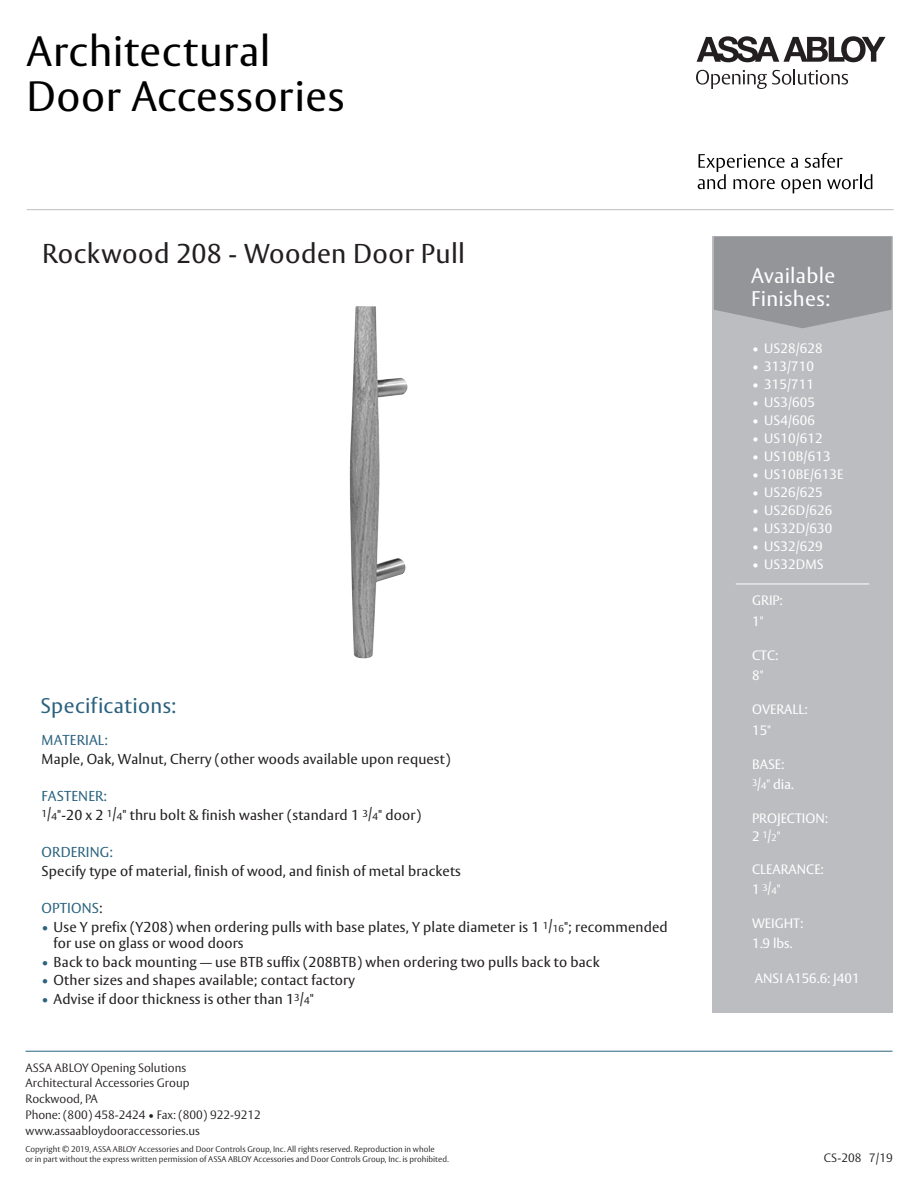
<style>
.page{position:relative;width:918px;height:1188px;background:#fff}
.page>*{position:absolute;margin:0;border:0;box-sizing:border-box;transform-origin:0 0}
.t1{font:42px/45.8px "ASSA Vesta";letter-spacing:.015em;color:#000}
.t2{font:27px "ASSA Vesta";letter-spacing:.015em;color:#231f20}
.t3{font:21px/22.5px "ASSA Vesta";letter-spacing:.015em;color:#fff}
.t4{font:21px "ASSA Vesta";letter-spacing:.015em;color:#2b627f}
.t5{font:14.25px/16.5px "ASSA Vesta";letter-spacing:.01em;color:#231f20}
.t6{font:14.25px "ASSA Vesta";letter-spacing:.01em;color:#2b627f}
.t7{font:13.5px/18px "ASSA Vesta";letter-spacing:.01em;color:#fff}
.t8{font:300 12px "ASSA Vesta";color:#231f20}
.t9{font:300 8.25px/9.8px "ASSA Vesta";color:#231f20}
.s1{font-size:10.05px}
.s2{color:#231f20}
.s3{color:#2b627f}
.s4{font-size:9.45px}
</style>
<div class="page">
<div style="left:713px;top:237px;width:180px;height:776px;background:#bcbdc0"></div>
<svg style="left:714px;top:237px;width:178px;height:91px;background:#97989b"></svg>
<hr style="left:26px;top:1051px;width:866px;height:1px;background:#2b627f">
<hr style="left:736px;top:584px;width:133px;height:1px;background:#fff">
<img style="left:350px;top:306px;width:58px;height:352px">
<hr style="left:27px;top:209px;width:867px;height:1px;background:#bcbdc0">
<svg style="left:697px;top:36px;width:189px;height:26px"></svg>
<svg style="left:696px;top:69px;width:152px;height:20px"></svg>
<svg style="left:698px;top:153px;width:174px;height:40px"></svg>
<p class="t1" style="left:27px;top:30px;width:319px">Architectural<br>Door Accessories</p>
<p class="t2" style="left:42px;top:237px;width:425px">Rockwood 208 - Wooden Door Pull</p>
<p class="t4" style="left:41px;top:693px;width:137px">Specifications:</p>
<p class="t6" style="left:42px;top:731px;width:68px">MATERIAL:</p>
<p class="t5" style="left:42px;top:751px;width:410px">Maple, Oak, Walnut, Cherry (other woods available upon request)</p>
<p class="t6" style="left:42px;top:787px;width:67px">FASTENER:</p>
<p class="t5" style="left:42px;top:807px;width:381px"><sup>1</sup>/<span class="s1">4</span>"-20 x 2 <sup>1</sup>/<span class="s1">4</span>" thru bolt &amp; finish washer (standard 1 <sup>3</sup>/<span class="s1">4</span>" door)</p>
<p class="t6" style="left:42px;top:843px;width:73px">ORDERING:</p>
<p class="t5" style="left:42px;top:863px;width:421px">Specify type of material, finish of wood, and finish of metal brackets</p>
<p class="t6" style="left:42px;top:899px;width:62px">OPTIONS<span class="s2">:</span></p>
<p class="t5" style="left:54px;top:919px;width:616px;text-indent:-12px"><span class="s3">•</span> Use Y prefix (Y208) when ordering pulls with base plates, Y plate diameter is 1 <sup>1</sup>/<span class="s1">16</span>"; recommended for use on glass or wood doors</p>
<p class="t5" style="left:42px;top:954px;width:559px"><span class="s3">•</span> Back to back mounting — use BTB suffix (208BTB) when ordering two pulls back to back</p>
<p class="t5" style="left:42px;top:973px;width:315px"><span class="s3">•</span> Other sizes and shapes available; contact factory</p>
<p class="t5" style="left:42px;top:991px;width:274px"><span class="s3">•</span> Advise if door thickness is other than 1<sup>3</sup>/<span class="s1">4</span>"</p>
<p class="t8" style="left:26px;top:1060px;width:162px">ASSA ABLOY Opening Solutions</p>
<p class="t8" style="left:26px;top:1076px;width:166px">Architectural Accessories Group</p>
<p class="t8" style="left:26px;top:1092px;width:74px">Rockwood, PA</p>
<p class="t8" style="left:26px;top:1107px;width:237px">Phone: (800) 458-2424 • Fax: (800) 922-9212</p>
<p class="t8" style="left:26px;top:1123px;width:176px">www.assaabloydooraccessories.us</p>
<p class="t9" style="left:26px;top:1144px;width:425px">Copyright © 2019, ASSA ABLOY Accessories and Door Controls Group, Inc. All rights reserved. Reproduction in whole<br>or in part without the express written permission of ASSA ABLOY Accessories and Door Controls Group, Inc. is prohibited.</p>
<p class="t3" style="left:751px;top:265px;width:86px">Available<br>Finishes:</p>
<p class="t7" style="left:752px;top:340px;width:72px">• US28/628</p>
<p class="t7" style="left:752px;top:358px;width:64px">• 313/710</p>
<p class="t7" style="left:752px;top:376px;width:64px">• 315/711</p>
<p class="t7" style="left:752px;top:394px;width:64px">• US3/605</p>
<p class="t7" style="left:752px;top:412px;width:64px">• US4/606</p>
<p class="t7" style="left:752px;top:430px;width:72px">• US10/612</p>
<p class="t7" style="left:752px;top:448px;width:80px">• US10B/613</p>
<p class="t7" style="left:752px;top:466px;width:93px">• US10BE/613E</p>
<p class="t7" style="left:752px;top:484px;width:72px">• US26/625</p>
<p class="t7" style="left:752px;top:502px;width:82px">• US26D/626</p>
<p class="t7" style="left:752px;top:520px;width:82px">• US32D/630</p>
<p class="t7" style="left:752px;top:538px;width:72px">• US32/629</p>
<p class="t7" style="left:752px;top:556px;width:73px">• US32DMS</p>
<p class="t7" style="left:752px;top:592px;width:32px">GRIP:</p>
<p class="t7" style="left:752px;top:612px;width:13px">1"</p>
<p class="t7" style="left:752px;top:647px;width:28px">CTC:</p>
<p class="t7" style="left:752px;top:667px;width:13px">8"</p>
<p class="t7" style="left:752px;top:701px;width:57px">OVERALL:</p>
<p class="t7" style="left:752px;top:721px;width:20px">15"</p>
<p class="t7" style="left:752px;top:756px;width:34px">BASE:</p>
<p class="t7" style="left:752px;top:776px;width:43px"><sup>3</sup>/<span class="s4">4</span>" dia.</p>
<p class="t7" style="left:752px;top:810px;width:77px">PROJECTION:<br>2 <sup>1</sup>/<span class="s4">2</span>"</p>
<p class="t7" style="left:752px;top:860px;width:73px">CLEARANCE:</p>
<p class="t7" style="left:752px;top:881px;width:30px">1 <sup>3</sup>/<span class="s4">4</span>"</p>
<p class="t7" style="left:752px;top:915px;width:53px">WEIGHT:</p>
<p class="t7" style="left:752px;top:935px;width:42px">1.9 lbs.</p>
<p class="t7" style="left:755px;top:969px;width:106px">ANSI A156.6: J401</p>
<p class="t8" style="left:824px;top:1151px;width:70px">CS-208 7/19</p>
</div>
